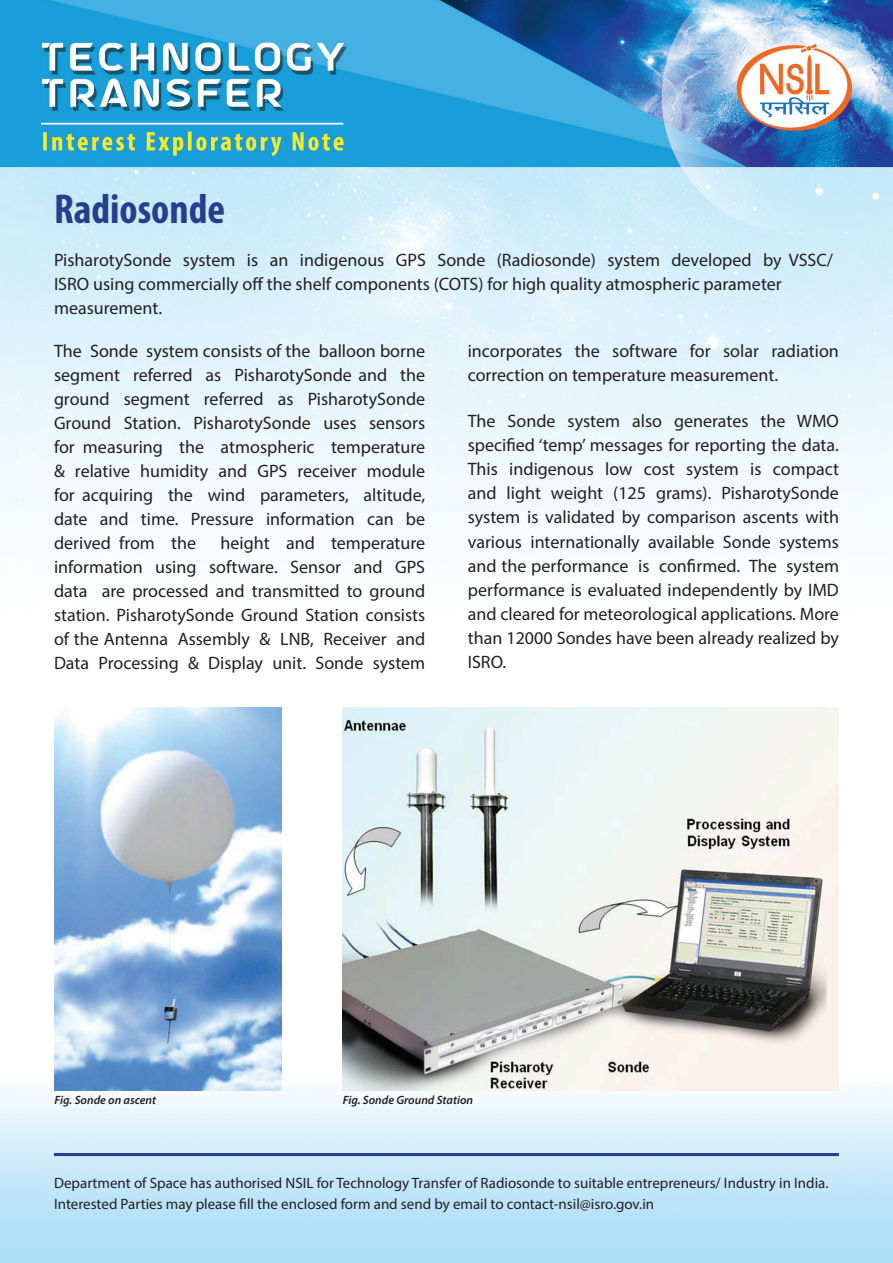
<style>
.page{position:relative;width:893px;height:1263px;background:#fff}
.page>*{position:absolute;margin:0;border:0;box-sizing:border-box;transform-origin:0 0}
.t1{font:700 condensed 42px "Myriad Pro";color:#253f8e}
.t2{font:18px/24px "Myriad Pro";color:#231f20;text-align:justify}
.t3{font:15px/21px "Myriad Pro";color:#231f20}
.t4{font:italic 600 12px "Myriad Pro";color:#231f20}
</style>
<div class="page">
<img style="left:0;top:0;width:893px;height:1263px">
<img style="left:54px;top:708px;width:227px;height:383px">
<img style="left:343px;top:708px;width:496px;height:383px">
<hr style="left:54px;top:1153px;width:785px;height:3px;background:#253f8e">
<h1 class="t1" style="left:54px;top:183px;width:173px">Radiosonde</h1>
<p class="t2" style="left:54px;top:248px;width:781px;text-align:left">PisharotySonde system is an indigenous GPS Sonde (Radiosonde) system developed by VSSC/<br>ISRO using commercially off the shelf components (COTS) for high quality atmospheric parameter measurement.</p>
<p class="t2" style="left:54px;top:339px;width:373px">The Sonde system consists of the balloon borne segment referred as PisharotySonde and the ground segment referred as PisharotySonde Ground Station. PisharotySonde uses sensors for measuring the atmospheric temperature &amp; relative humidity and GPS receiver module for acquiring the wind parameters, altitude, date and time. Pressure information can be derived from the</p>
<p class="t2" style="left:468px;top:339px;width:373px">incorporates the software for solar radiation correction on temperature measurement.</p>
<p class="t2" style="left:468px;top:408px;width:373px">The Sonde system also generates the WMO specified ‘temp’ messages for reporting the data.<br>This indigenous low cost system is compact and light weight (125 grams). PisharotySonde system is validated by comparison ascents with various internationally available Sonde systems and the performance is confirmed. The system performance is evaluated independently by IMD and cleared for meteorological applications. More than 12000 Sondes have been already realized by ISRO.</p>
<p class="t2" style="left:54px;top:531px;width:373px;text-indent:167px">height and temperature information using software. Sensor and GPS data are processed and transmitted to ground station. PisharotySonde Ground Station consists of the Antenna Assembly &amp; LNB, Receiver and Data Processing &amp; Display unit. Sonde system</p>
<p class="t4" style="left:55px;top:1092px;width:103px">Fig. Sonde on ascent</p>
<p class="t4" style="left:343px;top:1092px;width:132px">Fig. Sonde Ground Station</p>
<p class="t3" style="left:54px;top:1172px;width:776px">Department of Space has authorised NSIL for Technology Transfer of Radiosonde to suitable entrepreneurs/ Industry in India.<br>Interested Parties may please fill the enclosed form and send by email to contact-nsil@isro.gov.in</p>
</div>
